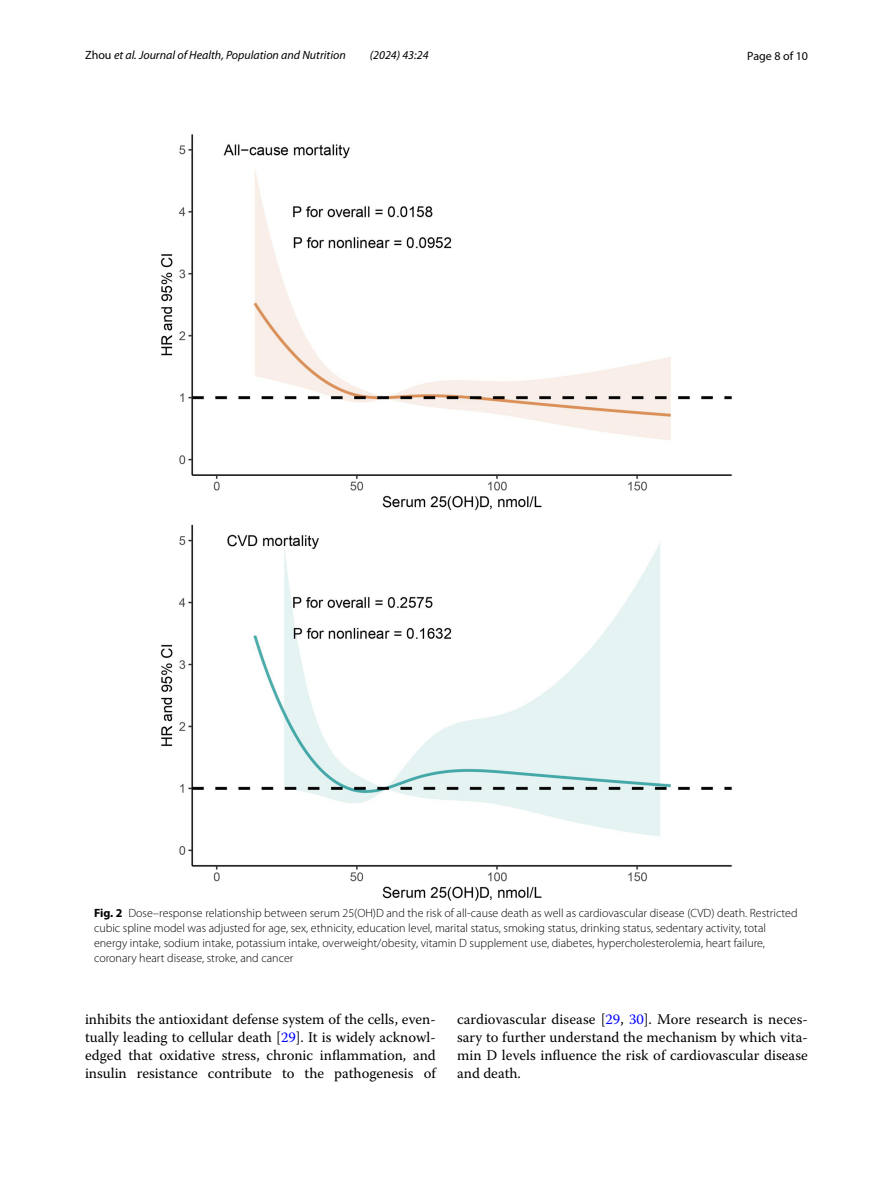
<style>
.page{position:relative;width:893px;height:1187px;background:#fff}
.page>*{position:absolute;margin:0;border:0;box-sizing:border-box;transform-origin:0 0}
.t1{font:14.7px/18px "Warnock Pro";color:#000;text-align:justify}
.t2{font:300 12px/15px "Myriad Pro";color:#000}
.t3{font:italic 12px "Myriad Pro";color:#000}
.t4{font:12px "Myriad Pro";color:#000}
.s1{font-style:normal}
.s2{font-weight:700}
.s3{color:#00f}
</style>
<div class="page">
<img style="left:160px;top:134px;width:572px;height:767px">
<p class="t3" style="left:85px;top:48px;width:262px"><span class="s1">Zhou</span> et al. Journal of Health, Population and Nutrition</p>
<p class="t3" style="left:370px;top:48px;width:60px">(2024) 43:24</p>
<p class="t4" style="left:747px;top:48px;width:62px">Page 8 of 10</p>
<p class="t2" style="left:94px;top:906px;width:705px"><span class="s2">Fig. 2</span> Dose–response relationship between serum 25(OH)D and the risk of all-cause death as well as cardiovascular disease (CVD) death. Restricted cubic spline model was adjusted for age, sex, ethnicity, education level, marital status, smoking status, drinking status, sedentary activity, total energy intake, sodium intake, potassium intake, overweight/obesity, vitamin D supplement use, diabetes, hypercholesterolemia, heart failure, coronary heart disease, stroke, and cancer</p>
<p class="t1" style="left:85px;top:1010px;width:352px">inhibits the antioxidant defense system of the cells, even&shy;tually leading to cellular death [<span class="s3">29</span>]. It is widely acknowl&shy;edged that oxidative stress, chronic inflammation, and insulin resistance contribute to the pathogenesis of</p>
<p class="t1" style="left:457px;top:1010px;width:352px">cardiovascular disease [<span class="s3">29</span>, <span class="s3">30</span>]. More research is neces&shy;sary to further understand the mechanism by which vita&shy;min D levels influence the risk of cardiovascular disease and death.</p>
</div>
